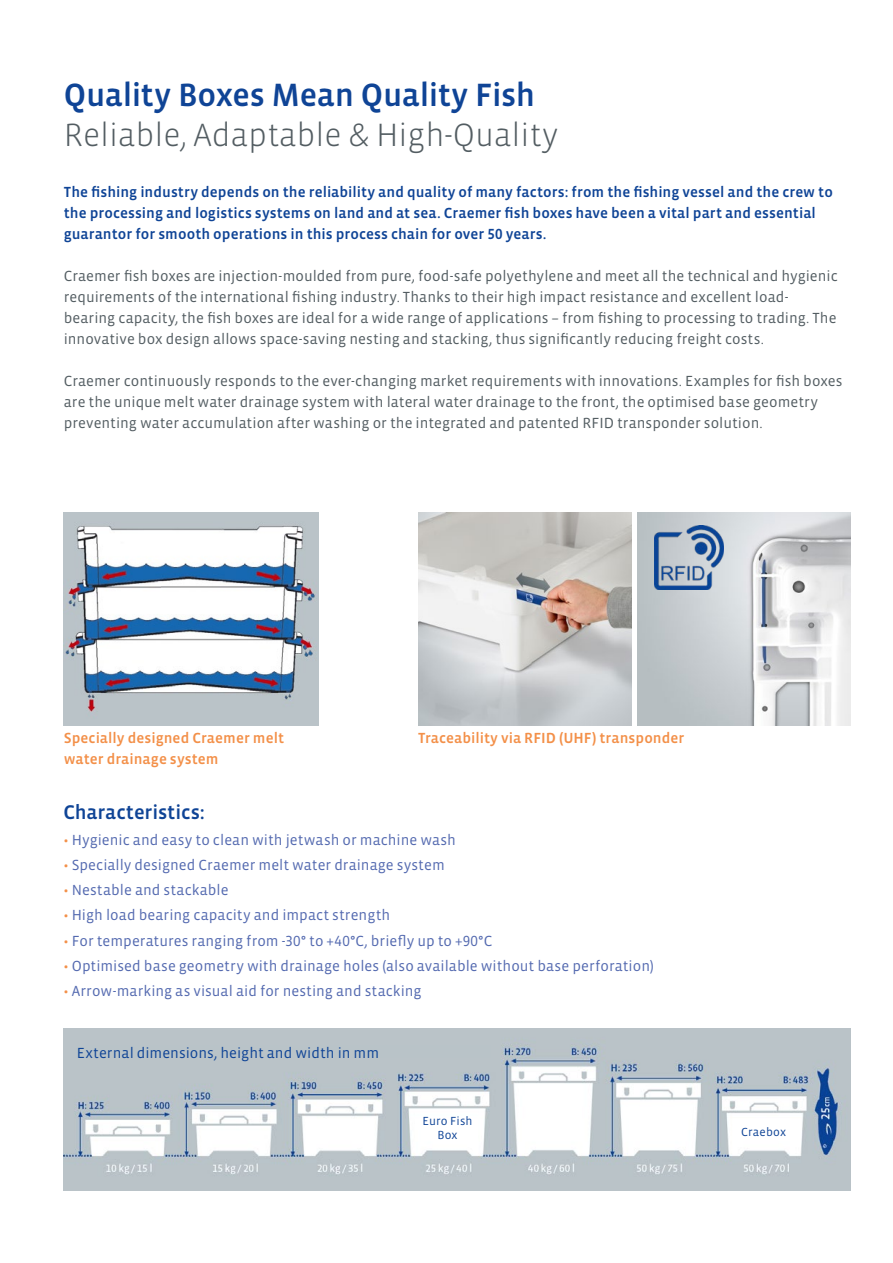
<style>
.page{position:relative;width:893px;height:1263px;background:#fff}
.page>*{position:absolute;margin:0;border:0;box-sizing:border-box;transform-origin:0 0}
.t1{font:300 33px "Vista Sans OTCE";color:#535d62}
.t2{font:500 33px "Vista Sans OT";letter-spacing:-.01em;color:#0f4496}
.Fliesstext{font:500 20.25px "Vista Sans OT";letter-spacing:-.005em;color:#0f4496}
.Fliesstext-2{font:15px/21px "Vista Sans OT";letter-spacing:.005em;color:#535d62}
.Fliesstext-3{font:15px "Vista Sans OT";letter-spacing:.005em;color:#546ab0}
.Fliesstext-4{font:500 15px/21px "Vista Sans OT";letter-spacing:.005em;color:#0f4496}
.Fliesstext-5{font:500 15px "Vista Sans OT";letter-spacing:.005em;color:#f39049}
.Fliesstext-6{font:15px "Vista Sans OT";color:#0f4496}
.Fliesstext-7{font:12px/14.4px "Vista Sans OT";letter-spacing:.015em;color:#0f4496;text-align:center}
.s1{color:#f39049}
</style>
<div class="page">
<img style="left:419px;top:512px;width:212px;height:213px">
<img style="left:638px;top:512px;width:212px;height:213px">
<img style="left:63px;top:512px;width:256px;height:213px">
<img style="left:64px;top:1028px;width:786px;height:162px">
<img style="left:654px;top:526px;width:69px;height:63px">
<div style="left:77px;top:1045px;width:414px;height:13px;background:#b9c3c8"></div>
<p class="t2" style="left:64px;top:78px;width:473px">Quality Boxes Mean Quality Fish</p>
<p class="t1" style="left:64px;top:118px;width:496px">Reliable, Adaptable &amp; High-Quality</p>
<p class="Fliesstext-4" style="left:64px;top:182px;width:771px">The fishing industry depends on the reliability and quality of many factors: from the fishing vessel and the crew to the processing and logistics systems on land and at sea. Craemer fish boxes have been a vital part and essential guarantor for smooth operations in this process chain for over 50 years.</p>
<p class="Fliesstext-2" style="left:64px;top:266px;width:775px">Craemer fish boxes are injection-moulded from pure, food-safe polyethylene and meet all the technical and hygienic requirements of the international fishing industry. Thanks to their high impact resistance and excellent load&shy;bearing capacity, the fish boxes are ideal for a wide range of applications – from fishing to processing to trading. The innovative box design allows space-saving nesting and stacking, thus significantly reducing freight costs.</p>
<p class="Fliesstext-2" style="left:64px;top:371px;width:780px">Craemer continuously responds to the ever-changing market requirements with innovations. Examples for fish boxes are the unique melt water drainage system with lateral water drainage to the front, the optimised base geometry preventing water accumulation after washing or the integrated and patented RFID transponder solution.</p>
<p class="Fliesstext-5" style="left:64px;top:731px;width:222px">Specially designed Craemer melt</p>
<p class="Fliesstext-5" style="left:418px;top:731px;width:268px">Traceability via RFID (UHF) transponder</p>
<p class="Fliesstext-5" style="left:64px;top:752px;width:156px">water drainage system</p>
<p class="Fliesstext" style="left:63px;top:802px;width:143px">Characteristics:</p>
<p class="Fliesstext-3" style="left:63px;top:832px;width:394px"><span class="s1">•</span> Hygienic and easy to clean with jetwash or machine wash</p>
<p class="Fliesstext-3" style="left:63px;top:857px;width:383px"><span class="s1">•</span> Specially designed Craemer melt water drainage system</p>
<p class="Fliesstext-3" style="left:63px;top:882px;width:167px"><span class="s1">•</span> Nestable and stackable</p>
<p class="Fliesstext-3" style="left:63px;top:907px;width:328px"><span class="s1">•</span> High load bearing capacity and impact strength</p>
<p class="Fliesstext-3" style="left:63px;top:933px;width:430px"><span class="s1">•</span> For temperatures ranging from -30° to +40°C, briefly up to +90°C</p>
<p class="Fliesstext-3" style="left:63px;top:958px;width:592px"><span class="s1">•</span> Optimised base geometry with drainage holes (also available without base perforation)</p>
<p class="Fliesstext-3" style="left:63px;top:983px;width:360px"><span class="s1">•</span> Arrow-marking as visual aid for nesting and stacking</p>
<p class="Fliesstext-6" style="left:77px;top:1045px;width:304px">External dimensions, height and width in mm</p>
<p class="Fliesstext-7" style="left:423px;top:1114px;width:52px">Euro Fish<br>Box</p>
<p class="Fliesstext-7" style="left:741px;top:1124px;width:46px">Craebox</p>
</div>
